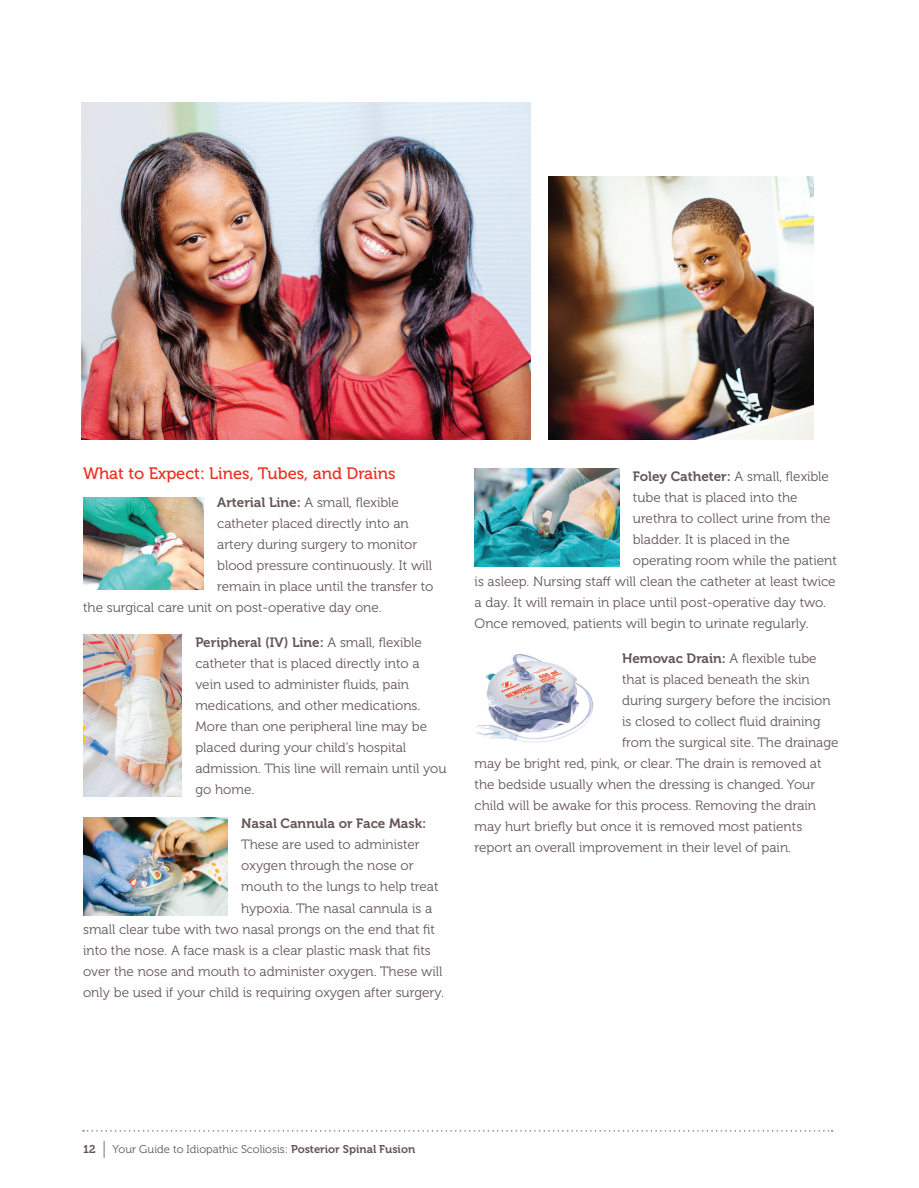
<style>
.page{position:relative;width:919px;height:1188px;background:#fff}
.page>*{position:absolute;margin:0;border:0;box-sizing:border-box;transform-origin:0 0}
.t1{font:16.5px "Museo 500";color:#ee2e22}
.Body{font:13.5px/21px "Museo 300";color:#645556}
.Body-2{font:13.5px "Museo 700";color:#645556}
.t2{font:11.25px "Museo 300";color:#645556}
.s1{font-family:"Museo 700"}
.s2{font-family:"Museo 300"}
.s3{font-family:"Museo 100";font-size:18px}
</style>
<div class="page">
<svg style="left:83px;top:1130px;width:750px;height:1px"></svg>
<img style="left:83px;top:497px;width:121px;height:92px">
<img style="left:83px;top:634px;width:99px;height:162px">
<img style="left:83px;top:817px;width:145px;height:98px">
<img style="left:475px;top:468px;width:144px;height:98px">
<img style="left:476px;top:654px;width:118px;height:89px">
<img style="left:81px;top:103px;width:450px;height:337px">
<img style="left:549px;top:176px;width:264px;height:264px">
<h1 class="t1" style="left:83px;top:464px;width:314px">What to Expect: Lines, Tubes, and Drains</h1>
<p class="Body" style="left:217px;top:492px;width:183px"><span class="s1">Arterial Line:</span> A small, flexible</p>
<p class="Body" style="left:217px;top:513px;width:193px">catheter placed directly into an</p>
<p class="Body" style="left:217px;top:534px;width:202px">artery during surgery to monitor</p>
<p class="Body" style="left:217px;top:555px;width:216px">blood pressure continuously. It will</p>
<p class="Body" style="left:217px;top:576px;width:218px">remain in place until the transfer to</p>
<p class="Body" style="left:83px;top:597px;width:300px">the surgical care unit on post-operative day one.</p>
<p class="Body" style="left:195px;top:631px;width:253px"><span class="s1">Peripheral (IV) Line:</span> A small, flexible catheter that is placed directly into a vein used to administer fluids, pain medications, and other medications.<br>More than one peripheral line may be placed during your child’s hospital admission. This line will remain until you go home.</p>
<p class="Body-2" style="left:241px;top:816px;width:186px">Nasal Cannula or Face Mask:</p>
<p class="Body" style="left:241px;top:834px;width:180px">These are used to administer</p>
<p class="Body" style="left:241px;top:855px;width:174px">oxygen through the nose or</p>
<p class="Body" style="left:241px;top:876px;width:199px">mouth to the lungs to help treat</p>
<p class="Body" style="left:241px;top:897px;width:192px">hypoxia. The nasal cannula is a</p>
<p class="Body" style="left:83px;top:918px;width:354px">small clear tube with two nasal prongs on the end that fit</p>
<p class="Body" style="left:83px;top:939px;width:349px">into the nose. A face mask is a clear plastic mask that fits</p>
<p class="Body" style="left:83px;top:960px;width:361px">over the nose and mouth to administer oxygen. These will</p>
<p class="Body" style="left:83px;top:981px;width:363px">only be used if your child is requiring oxygen after surgery.</p>
<p class="Body" style="left:633px;top:466px;width:198px"><span class="s1">Foley Catheter:</span> A small, flexible</p>
<p class="Body" style="left:633px;top:487px;width:166px">tube that is placed into the</p>
<p class="Body" style="left:633px;top:508px;width:199px">urethra to collect urine from the</p>
<p class="Body" style="left:633px;top:529px;width:159px">bladder. It is placed in the</p>
<p class="Body" style="left:633px;top:550px;width:206px">operating room while the patient</p>
<p class="Body" style="left:475px;top:571px;width:362px">is asleep. Nursing staff will clean the catheter at least twice</p>
<p class="Body" style="left:475px;top:592px;width:353px">a day. It will remain in place until post-operative day two.</p>
<p class="Body" style="left:475px;top:613px;width:336px">Once removed, patients will begin to urinate regularly.</p>
<p class="Body-2" style="left:622px;top:650px;width:196px">Hemovac Drain: <span class="s2">A flexible tube</span></p>
<p class="Body" style="left:622px;top:668px;width:189px">that is placed beneath the skin</p>
<p class="Body" style="left:622px;top:689px;width:210px">during surgery before the incision</p>
<p class="Body" style="left:622px;top:710px;width:200px">is closed to collect fluid draining</p>
<p class="Body" style="left:622px;top:731px;width:218px">from the surgical site. The drainage</p>
<p class="Body" style="left:475px;top:752px;width:348px">may be bright red, pink, or clear. The drain is removed at</p>
<p class="Body" style="left:475px;top:773px;width:342px">the bedside usually when the dressing is changed. Your</p>
<p class="Body" style="left:475px;top:794px;width:343px">child will be awake for this process. Removing the drain</p>
<p class="Body" style="left:475px;top:815px;width:329px">may hurt briefly but once it is removed most patients</p>
<p class="Body" style="left:475px;top:836px;width:318px">report an overall improvement in their level of pain.</p>
<p class="t2" style="left:83px;top:1143px;width:334px"><span class="s1">12</span> <span class="s3">|</span> Your Guide to Idiopathic Scoliosis: <span class="s1">Posterior Spinal Fusion</span></p>
</div>
